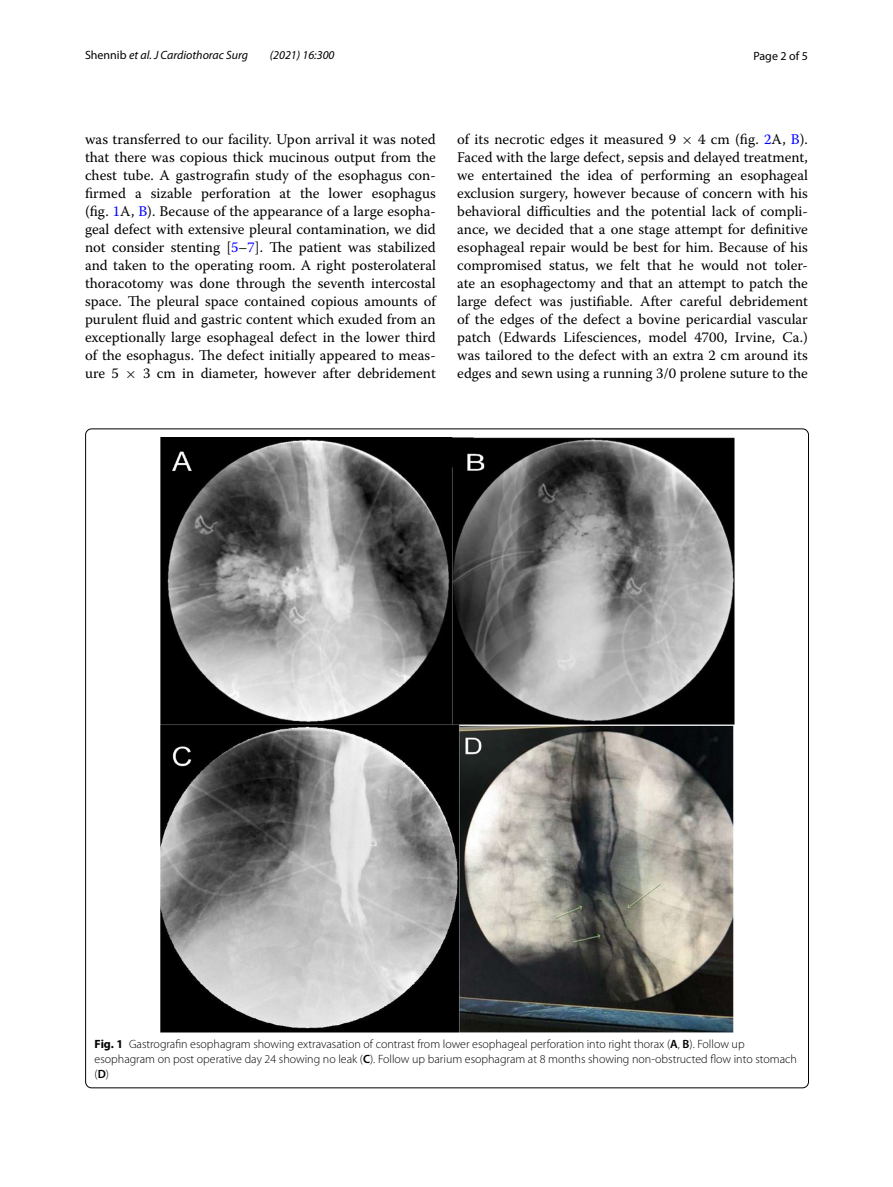
<style>
.page{position:relative;width:893px;height:1187px;background:#fff}
.page>*{position:absolute;margin:0;border:0;box-sizing:border-box;transform-origin:0 0}
.t1{font:14.7px/18px "Warnock Pro";color:#000;text-align:justify}
.t2{font:300 12px/15px "Myriad Pro";color:#000}
.t3{font:italic 12px "Myriad Pro";color:#000}
.t4{font:12px "Myriad Pro";color:#000}
.s1{font-style:normal}
.s2{color:#00f}
.s3{font-family:"MTSY"}
.s4{font-weight:700}
.s5{font-weight:600}
</style>
<div class="page">
<img style="left:160px;top:438px;width:574px;height:594px">
<p class="t3" style="left:85px;top:48px;width:164px"><span class="s1">Shennib</span> et al. J Cardiothorac Surg</p>
<p class="t3" style="left:270px;top:48px;width:66px">(2021) 16:300</p>
<p class="t4" style="left:753px;top:48px;width:56px">Page 2 of 5</p>
<p class="t1" style="left:85px;top:130px;width:352px">was transferred to our facility. Upon arrival it was noted that there was copious thick mucinous output from the chest tube. A gastrografin study of the esophagus con&shy;firmed a sizable perforation at the lower esophagus (fig. <span class="s2">1</span>A, <span class="s2">B</span>). Because of the appearance of a large esopha&shy;geal defect with extensive pleural contamination, we did not consider stenting [<span class="s2">5</span>–<span class="s2">7</span>]. The patient was stabilized and taken to the operating room. A right posterolateral thoracotomy was done through the seventh intercostal space. The pleural space contained copious amounts of purulent fluid and gastric content which exuded from an exceptionally large esophageal defect in the lower third of the esophagus. The defect initially appeared to meas&shy;ure 5 <span class="s3">×</span> 3 cm in diameter, however after debridement</p>
<p class="t1" style="left:457px;top:130px;width:352px">of its necrotic edges it measured 9 <span class="s3">×</span> 4 cm (fig. <span class="s2">2</span>A, <span class="s2">B</span>).<br>Faced with the large defect, sepsis and delayed treatment, we entertained the idea of performing an esophageal exclusion surgery, however because of concern with his behavioral difficulties and the potential lack of compli&shy;ance, we decided that a one stage attempt for definitive esophageal repair would be best for him. Because of his compromised status, we felt that he would not toler&shy;ate an esophagectomy and that an attempt to patch the large defect was justifiable. After careful debridement of the edges of the defect a bovine pericardial vascular patch (Edwards Lifesciences, model 4700, Irvine, Ca.) was tailored to the defect with an extra 2 cm around its edges and sewn using a running 3/0 prolene suture to the</p>
<p class="t2" style="left:95px;top:1036px;width:704px"><span class="s4">Fig. 1</span> Gastrografin esophagram showing extravasation of contrast from lower esophageal perforation into right thorax (<span class="s5">A</span>, <span class="s5">B</span>). Follow up esophagram on post operative day 24 showing no leak (<span class="s5">C</span>). Follow up barium esophagram at 8 months showing non-obstructed flow into stomach (<span class="s5">D</span>)</p>
</div>
